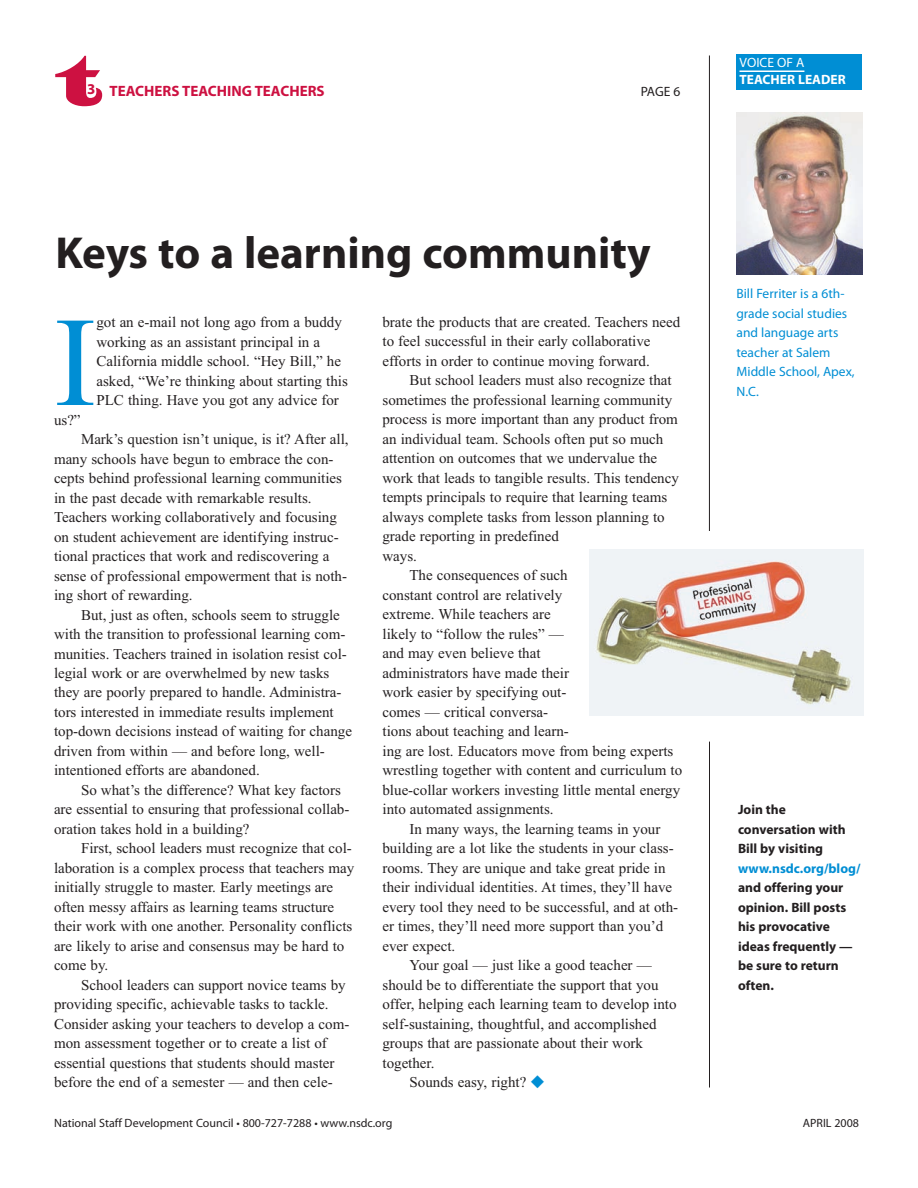
<style>
.page{position:relative;width:918px;height:1188px;background:#fff}
.page>*{position:absolute;margin:0;border:0;box-sizing:border-box;transform-origin:0 0}
.t1{font:127.5px "Times";color:#008ed4}
.t2{font:72px "Latin Wide";color:#cd1141}
.t3{font:700 45px "Myriad Pro";color:#231f20}
.t4{font:15px/19.5px "Times";color:#231f20}
.t5{font:700 15px "Myriad Pro";color:#cd1141}
.t6{font:700 13.5px/19.5px "Myriad Pro";color:#231f20}
.t7{font:13.5px/19.5px "Myriad Pro";color:#008ed4}
.t8{font:700 13.5px "Myriad Pro";color:#008ed4}
.t9{font:700 13.5px "Myriad Pro";color:#fff}
.t10{font:13.5px "Myriad Pro";color:#fff}
.t11{font:13.5px "Myriad Pro";color:#231f20}
.t12{font:12px "Myriad Pro";color:#231f20}
.s1{color:#008ed4}
</style>
<div class="page">
<img style="left:736px;top:113px;width:126px;height:161px">
<hr style="left:709px;top:742px;width:1px;height:346px;background:#231f20">
<hr style="left:709px;top:55px;width:1px;height:476px;background:#231f20">
<div style="left:736px;top:54px;width:126px;height:36px;background:#008ed4"></div>
<hr style="left:740px;top:70px;width:64px;height:2px;background:#fff">
<img style="left:590px;top:550px;width:274px;height:165px">
<h2 class="t2" style="left:58px;top:38px;width:47px">t</h2>
<p class="t5" style="left:87px;top:85px;width:239px">3 TEACHERS TEACHING TEACHERS</p>
<p class="t11" style="left:641px;top:86px;width:41px">PAGE 6</p>
<h3 class="t3" style="left:55px;top:236px;width:597px">Keys to a learning community</h3>
<h1 class="t1" style="left:54px;top:286px;width:44px">I</h1>
<p class="t4" style="left:96px;top:312px;width:253px">got an e-mail not long ago from a buddy working as an assistant principal in a California middle school. “Hey Bill,” he asked, “We’re thinking about starting this PLC thing. Have you got any advice for</p>
<p class="t4" style="left:54px;top:410px;width:28px">us?”</p>
<p class="t4" style="left:54px;top:429px;width:296px;text-indent:27px">Mark’s question isn’t unique, is it? After all, many schools have begun to embrace the con&shy;cepts behind professional learning communities in the past decade with remarkable results.<br>Teachers working collaboratively and focusing on student achievement are identifying instruc&shy;tional practices that work and rediscovering a sense of professional empowerment that is noth&shy;ing short of rewarding.</p>
<p class="t4" style="left:54px;top:605px;width:300px;text-indent:27px">But, just as often, schools seem to struggle with the transition to professional learning com&shy;munities. Teachers trained in isolation resist col&shy;legial work or are overwhelmed by new tasks they are poorly prepared to handle. Administra&shy;tors interested in immediate results implement top-down decisions instead of waiting for change driven from within — and before long, well&shy;intentioned efforts are abandoned.</p>
<p class="t4" style="left:54px;top:780px;width:297px;text-indent:27px">So what’s the difference? What key factors are essential to ensuring that professional collab&shy;oration takes hold in a building?</p>
<p class="t4" style="left:54px;top:839px;width:302px;text-indent:27px">First, school leaders must recognize that col&shy;laboration is a complex process that teachers may initially struggle to master. Early meetings are often messy affairs as learning teams structure their work with one another. Personality conflicts are likely to arise and consensus may be hard to come by.</p>
<p class="t4" style="left:54px;top:975px;width:297px;text-indent:27px">School leaders can support novice teams by providing specific, achievable tasks to tackle.<br>Consider asking your teachers to develop a com&shy;mon assessment together or to create a list of essential questions that students should master before the end of a semester — and then cele-</p>
<p class="t4" style="left:382px;top:312px;width:299px">brate the products that are created. Teachers need to feel successful in their early collaborative efforts in order to continue moving forward.</p>
<p class="t4" style="left:410px;top:371px;width:264px">But school leaders must also recognize that</p>
<p class="t4" style="left:382px;top:390px;width:291px">sometimes the professional learning community</p>
<p class="t4" style="left:382px;top:410px;width:297px">process is more important than any product from</p>
<p class="t4" style="left:382px;top:429px;width:282px">an individual team. Schools often put so much</p>
<p class="t4" style="left:382px;top:449px;width:276px">attention on outcomes that we undervalue the</p>
<p class="t4" style="left:382px;top:468px;width:298px">work that leads to tangible results. This tendency</p>
<p class="t4" style="left:382px;top:488px;width:286px">tempts principals to require that learning teams</p>
<p class="t4" style="left:382px;top:507px;width:284px">always complete tasks from lesson planning to</p>
<p class="t4" style="left:382px;top:527px;width:178px">grade reporting in predefined</p>
<p class="t4" style="left:382px;top:546px;width:36px">ways.</p>
<p class="t4" style="left:410px;top:566px;width:160px">The consequences of such</p>
<p class="t4" style="left:382px;top:585px;width:181px">constant control are relatively</p>
<p class="t4" style="left:382px;top:605px;width:170px">extreme. While teachers are</p>
<p class="t4" style="left:382px;top:624px;width:183px">likely to “follow the rules” —</p>
<p class="t4" style="left:382px;top:644px;width:160px">and may even believe that</p>
<p class="t4" style="left:382px;top:663px;width:188px">administrators have made their</p>
<p class="t4" style="left:382px;top:683px;width:185px">work easier by specifying out-</p>
<p class="t4" style="left:382px;top:702px;width:167px">comes — critical conversa-</p>
<p class="t4" style="left:382px;top:722px;width:188px">tions about teaching and learn-</p>
<p class="t4" style="left:382px;top:741px;width:292px">ing are lost. Educators move from being experts</p>
<p class="t4" style="left:382px;top:761px;width:301px">wrestling together with content and curriculum to</p>
<p class="t4" style="left:382px;top:780px;width:299px">blue-collar workers investing little mental energy</p>
<p class="t4" style="left:382px;top:800px;width:173px">into automated assignments.</p>
<p class="t4" style="left:410px;top:819px;width:252px">In many ways, the learning teams in your</p>
<p class="t4" style="left:382px;top:839px;width:293px">building are a lot like the students in your class-</p>
<p class="t4" style="left:382px;top:858px;width:285px">rooms. They are unique and take great pride in</p>
<p class="t4" style="left:382px;top:878px;width:291px">their individual identities. At times, they’ll have</p>
<p class="t4" style="left:382px;top:897px;width:297px">every tool they need to be successful, and at oth-</p>
<p class="t4" style="left:382px;top:917px;width:282px">er times, they’ll need more support than you’d</p>
<p class="t4" style="left:382px;top:936px;width:74px">ever expect.</p>
<p class="t4" style="left:410px;top:956px;width:244px">Your goal — just like a good teacher —</p>
<p class="t4" style="left:382px;top:975px;width:278px">should be to differentiate the support that you</p>
<p class="t4" style="left:382px;top:995px;width:296px">offer, helping each learning team to develop into</p>
<p class="t4" style="left:382px;top:1014px;width:276px">self-sustaining, thoughtful, and accomplished</p>
<p class="t4" style="left:382px;top:1034px;width:262px">groups that are passionate about their work</p>
<p class="t4" style="left:382px;top:1053px;width:54px">together.</p>
<p class="t4" style="left:410px;top:1073px;width:137px">Sounds easy, right? <span class="s1">◆</span></p>
<p class="t10" style="left:740px;top:58px;width:66px">VOICE OF A</p>
<p class="t9" style="left:740px;top:74px;width:108px">TEACHER LEADER</p>
<p class="t7" style="left:737px;top:285px;width:120px">Bill Ferriter is a 6th&shy;grade social studies and language arts teacher at Salem<br>Middle School, Apex,<br>N.C.</p>
<p class="t6" style="left:738px;top:801px;width:109px">Join the conversation with<br>Bill by visiting</p>
<p class="t8" style="left:738px;top:863px;width:124px">www.nsdc.org/blog/</p>
<p class="t6" style="left:738px;top:879px;width:116px">and offering your opinion. Bill posts his provocative ideas frequently — be sure to return often.</p>
<p class="t12" style="left:54px;top:1118px;width:340px">National Staff Development Council • 800-727-7288 • www.nsdc.org</p>
<p class="t12" style="left:803px;top:1118px;width:58px">APRIL 2008</p>
</div>
